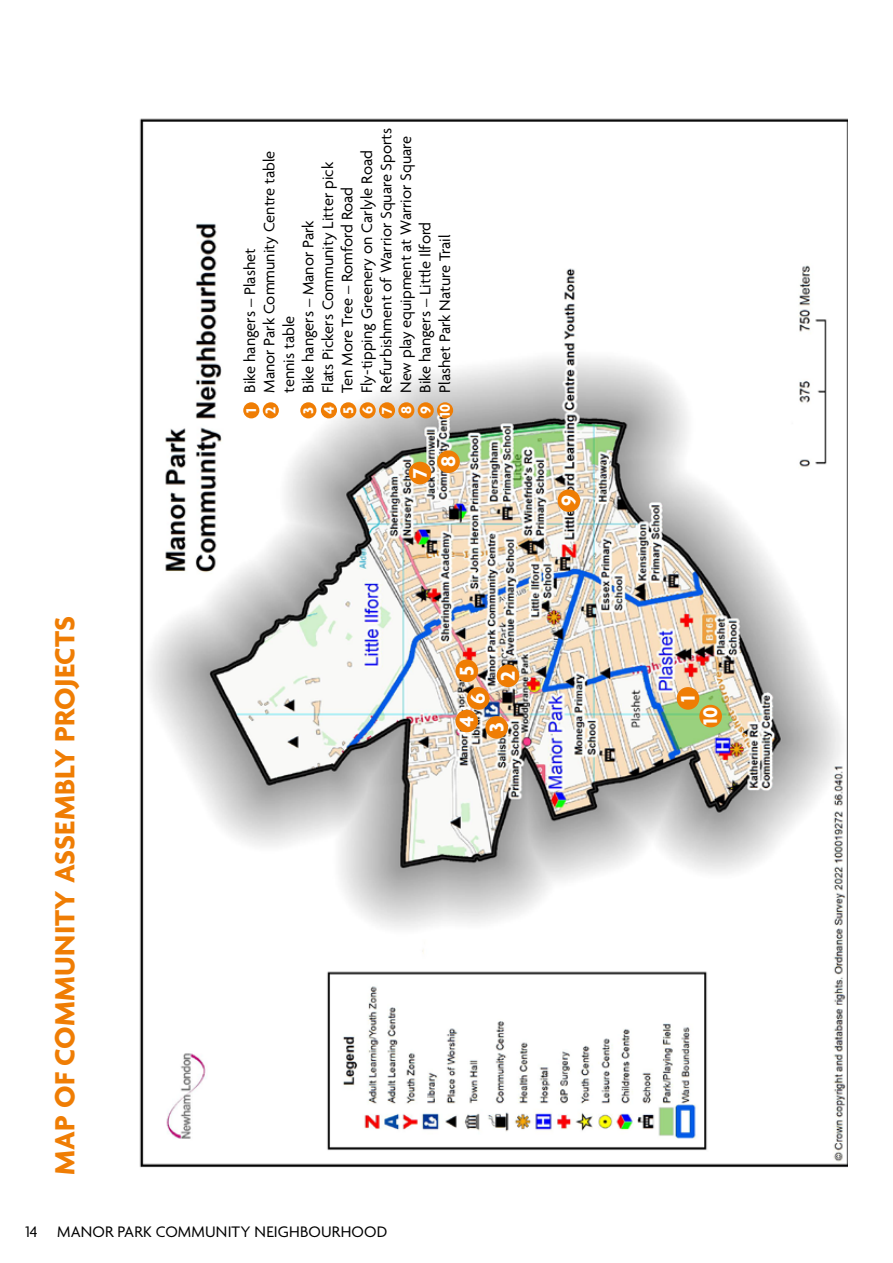
<style>
.page{position:relative;width:893px;height:1263px;background:#fff}
.page>*{position:absolute;margin:0;border:0;box-sizing:border-box;transform-origin:0 0}
.t1{font:700 30px "Agenda";letter-spacing:.005em;color:#ef7d04}
.t2{font:700 21.3px "Agenda";color:#fff}
.t3{font:16.5px/19.5px "Agenda";color:#000}
.t4{font:700 15.15px/19.4px "Agenda";color:#fff;text-align:justify}
</style>
<div class="page">
<img style="left:139px;top:118px;width:708px;height:1050px">
<div style="left:455px;top:659px;width:23px;height:23px;background:#ef7d04;border-radius:50%"></div>
<div style="left:455px;top:710px;width:23px;height:22px;background:#ef7d04;border-radius:50%"></div>
<div style="left:437px;top:450px;width:23px;height:23px;background:#ef7d04;border-radius:50%"></div>
<div style="left:558px;top:489px;width:22px;height:23px;background:#ef7d04;border-radius:50%"></div>
<div style="left:699px;top:705px;width:23px;height:22px;background:#ef7d04;border-radius:50%"></div>
<div style="left:485px;top:716px;width:23px;height:23px;background:#ef7d04;border-radius:50%"></div>
<div style="left:409px;top:462px;width:22px;height:22px;background:#ef7d04;border-radius:50%"></div>
<div style="left:497px;top:664px;width:22px;height:23px;background:#ef7d04;border-radius:50%"></div>
<div style="left:677px;top:687px;width:22px;height:23px;background:#ef7d04;border-radius:50%"></div>
<div style="left:467px;top:687px;width:23px;height:23px;background:#ef7d04;border-radius:50%"></div>
<div style="left:251px;top:155px;width:81px;height:76px;background:#fff"></div>
<div style="left:340px;top:402px;width:16px;height:16px;background:#ef7d04;border-radius:50%"></div>
<div style="left:321px;top:402px;width:16px;height:16px;background:#ef7d04;border-radius:50%"></div>
<div style="left:398px;top:402px;width:16px;height:16px;background:#ef7d04;border-radius:50%"></div>
<div style="left:418px;top:402px;width:16px;height:16px;background:#ef7d04;border-radius:50%"></div>
<div style="left:437px;top:402px;width:16px;height:16px;background:#ef7d04;border-radius:50%"></div>
<div style="left:300px;top:402px;width:16px;height:16px;background:#ef7d04;border-radius:50%"></div>
<div style="left:379px;top:402px;width:16px;height:16px;background:#ef7d04;border-radius:50%"></div>
<div style="left:263px;top:402px;width:16px;height:16px;background:#ef7d04;border-radius:50%"></div>
<div style="left:243px;top:402px;width:16px;height:16px;background:#ef7d04;border-radius:50%"></div>
<div style="left:360px;top:402px;width:16px;height:16px;background:#ef7d04;border-radius:50%"></div>
<p class="t3" style="left:241px;top:393px;width:267px;rotate:-90deg">Bike hangers – Plashet<br>Manor Park Community Centre table tennis table<br>Bike hangers – Manor Park<br>Flats Pickers Community Litter pick<br>Ten More Tree – Romford Road<br>Fly-tipping Greenery on Carlyle Road<br>Refurbishment of Warrior Square Sports<br>New play equipment at Warrior Square<br>Bike hangers – Little Ilford<br>Plashet Park Nature Trail</p>
<p class="t4" style="left:262px;top:414px;width:9px;rotate:-90deg">2</p>
<p class="t4" style="left:299px;top:414px;width:9px;line-height:20px;rotate:-90deg">3<br>4<br>5</p>
<p class="t4" style="left:378px;top:417px;width:14px;text-align:left;rotate:-90deg">7<br>8<br>9<br>10</p>
<p class="t4" style="left:242px;top:413px;width:6px;rotate:-90deg">1</p>
<p class="t4" style="left:359px;top:414px;width:9px;rotate:-90deg">6</p>
<p class="t2" style="left:408px;top:478px;width:11px;rotate:-90deg">7</p>
<p class="t2" style="left:437px;top:467px;width:13px;rotate:-90deg">8</p>
<p class="t2" style="left:557px;top:506px;width:13px;rotate:-90deg">9</p>
<h1 class="t1" style="left:49px;top:1175px;width:560px;rotate:-90deg">MAP OF COMMUNITY ASSEMBLY PROJECTS</h1>
<p class="t3" style="left:26px;top:1223px;width:363px">14 MANOR PARK COMMUNITY NEIGHBOURHOOD</p>
<p class="t2" style="left:455px;top:676px;width:11px;rotate:-90deg">5</p>
<p class="t2" style="left:496px;top:681px;width:12px;rotate:-90deg">2</p>
<p class="t2" style="left:467px;top:704px;width:13px;rotate:-90deg">6</p>
<p class="t2" style="left:676px;top:702px;width:8px;rotate:-90deg">1</p>
<p class="t2" style="left:455px;top:726px;width:12px;rotate:-90deg">4</p>
<p class="t2" style="left:485px;top:732px;width:11px;rotate:-90deg">3</p>
<p class="t2" style="left:699px;top:725px;width:19px;rotate:-90deg">10</p>
</div>
